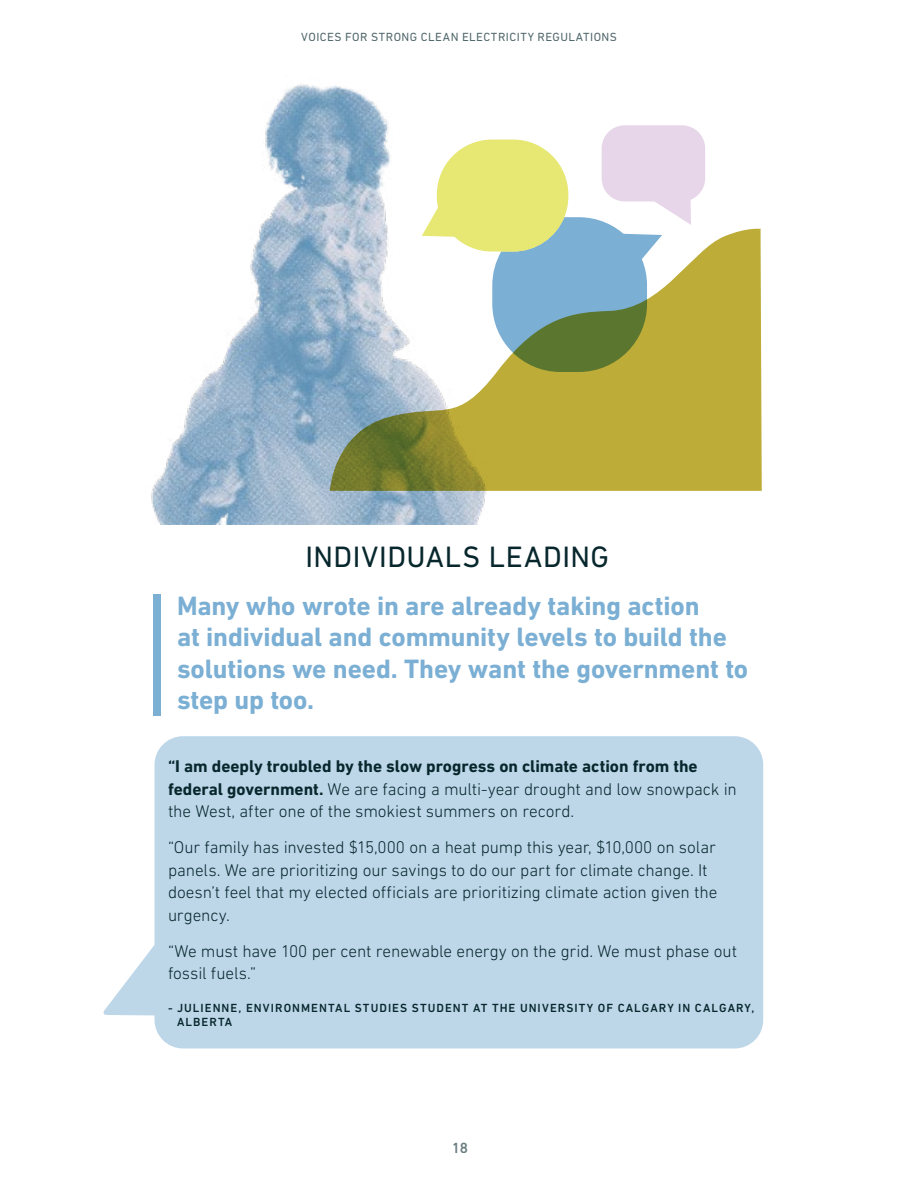
<style>
.page{position:relative;width:918px;height:1188px;background:#fff}
.page>*{position:absolute;margin:0;border:0;box-sizing:border-box;transform-origin:0 0}
.t1{font:30px "DIN Next LT Pro";letter-spacing:.015em;color:#07272d}
.t2{font:700 27px/31.5px "DIN Next LT Pro";letter-spacing:-.005em;color:#7bafd4}
.t3{font:300 17.25px/22.5px "DIN Next LT Pro";letter-spacing:-.005em;color:#07272d}
.t4{font:500 15px "DIN Next LT Pro";color:#07272d}
.t5{font:500 12px/13.5px "DIN Next LT Pro";letter-spacing:.09em;color:#07272d}
.t6{font:12px "DIN Next LT Pro";letter-spacing:.04em;color:#07272d}
.s1{font-weight:700}
</style>
<div class="page">
<div style="left:155px;top:736px;width:608px;height:312px;background:#bdd7e9;border-radius:28px"></div>
<svg style="left:103px;top:932px;width:52px;height:84px"></svg>
<img style="left:151px;top:84px;width:342px;height:441px">
<div style="left:153px;top:594px;width:7px;height:122px;background:#7bafd4"></div>
<svg style="left:330px;top:227px;width:432px;height:264px;fill:#bdac38"></svg>
<div style="left:437px;top:140px;width:131px;height:112px;background:#e6e873;border-radius:55px"></div>
<svg style="left:422px;top:198px;width:32px;height:39px"></svg>
<div style="left:602px;top:125px;width:103px;height:76px;background:#e7d6e9;border-radius:23px"></div>
<svg style="left:492px;top:174px;width:199px;height:198px"></svg>
<p class="t6" style="left:301px;top:30px;width:317px">VOICES FOR STRONG CLEAN ELECTRICITY REGULATIONS</p>
<h1 class="t1" style="left:306px;top:539px;width:305px">INDIVIDUALS LEADING</h1>
<h2 class="t2" style="left:177px;top:590px;width:573px">Many who wrote in are already taking action<br>at individual and community levels to build the solutions we need. They want the government to step up too.</h2>
<p class="t3" style="left:168px;top:755px;width:570px"><span class="s1">“I am deeply troubled by the slow progress on climate action from the federal government.</span> We are facing a multi-year drought and low snowpack in the West, after one of the smokiest summers on record.</p>
<p class="t3" style="left:168px;top:836px;width:551px">“Our family has invested $15,000 on a heat pump this year, $10,000 on solar panels. We are prioritizing our savings to do our part for climate change. It doesn’t feel that my elected officials are prioritizing climate action given the urgency.</p>
<p class="t3" style="left:168px;top:939px;width:571px">“We must have 100 per cent renewable energy on the grid. We must phase out fossil fuels.”</p>
<p class="t5" style="left:177px;top:1001px;width:579px;text-indent:-9px">- JULIENNE, ENVIRONMENTAL STUDIES STUDENT AT THE UNIVERSITY OF CALGARY IN CALGARY,<br>ALBERTA</p>
<p class="t4" style="left:452px;top:1139px;width:18px">18</p>
</div>
